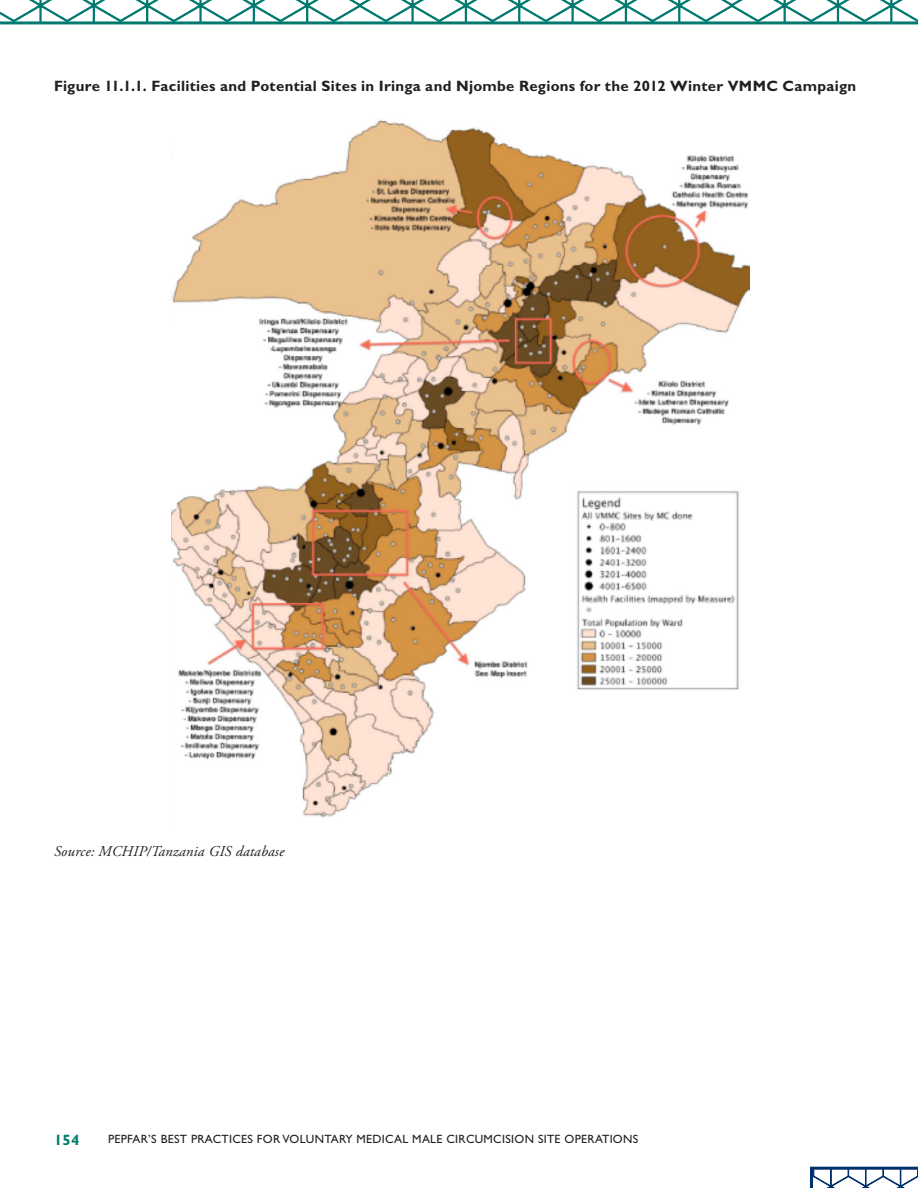
<style>
.page{position:relative;width:918px;height:1188px;background:#fff}
.page>*{position:absolute;margin:0;border:0;box-sizing:border-box;transform-origin:0 0}
.Figure_Title{font:700 15px "Gill Sans Std";letter-spacing:.02em;color:#231f20}
.Source{font:italic 15px "Adobe Garamond Pro";letter-spacing:.01em;color:#231f20}
.t1{font:700 15px "Gill Sans Std";color:#007a6f}
.t2{font:12px "Gill Sans Std";letter-spacing:.025em;color:#231f20}
</style>
<div class="page">
<svg style="left:0;top:0;width:918px;height:24px"></svg>
<svg style="left:810px;top:1167px;width:108px;height:21px"></svg>
<img style="left:171px;top:119px;width:579px;height:699px">
<p class="Figure_Title" style="left:54px;top:77px;width:804px">Figure 11.1.1. Facilities and Potential Sites in Iringa and Njombe Regions for the 2012 Winter VMMC Campaign</p>
<p class="Source" style="left:54px;top:842px;width:232px">Source: MCHIP/Tanzania GIS database</p>
<p class="t1" style="left:54px;top:1131px;width:27px">154</p>
<p class="t2" style="left:108px;top:1132px;width:532px">PEPFAR’S BEST PRACTICES FOR VOLUNTARY MEDICAL MALE CIRCUMCISION SITE OPERATIONS</p>
</div>
